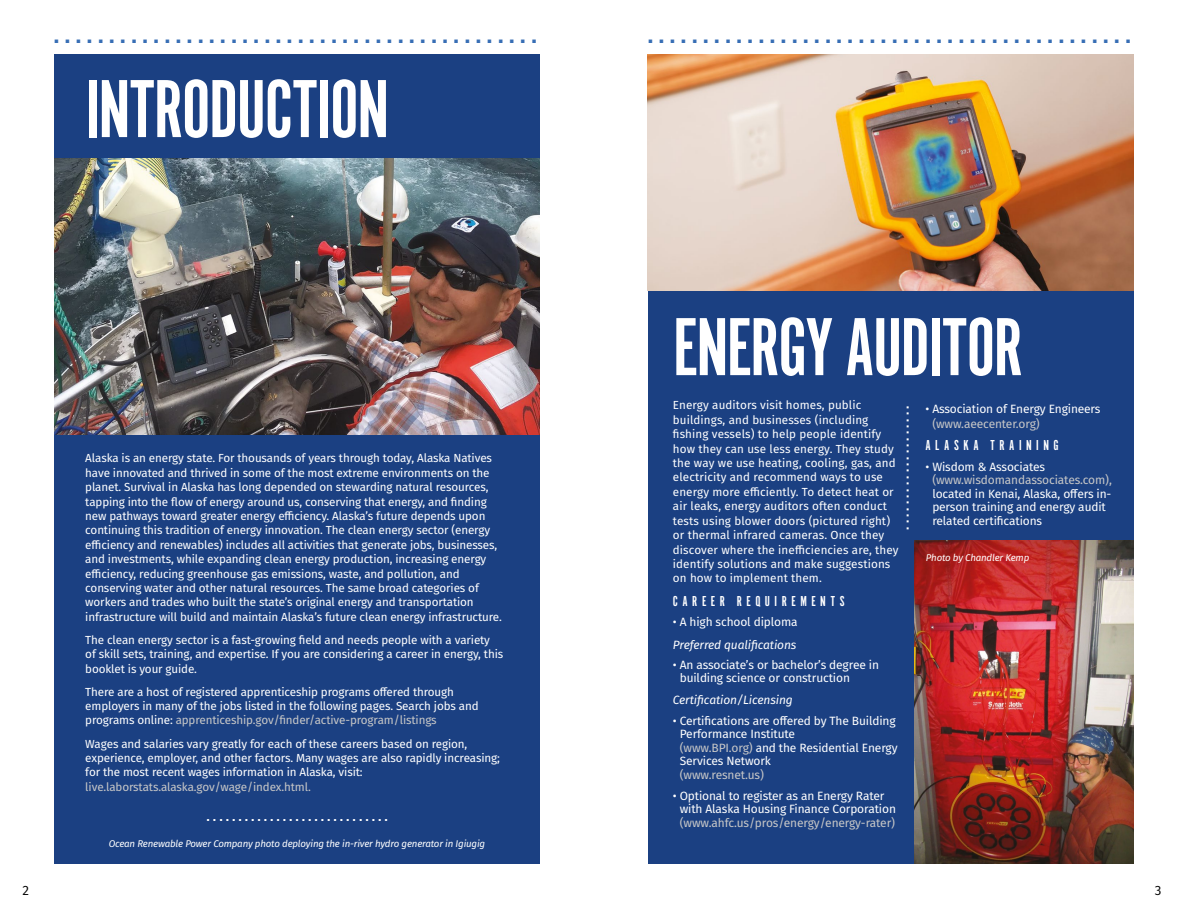
<style>
.page{position:relative;width:1188px;height:918px;background:#fff}
.page>*{position:absolute;margin:0;border:0;box-sizing:border-box;transform-origin:0 0}
.t1{font:85.5px "Alternate Got No 1 D";letter-spacing:-.02em;color:#fff}
.t2{font:700 condensed 21px "AG Book Pro";color:#376eb5}
.t3{font:15px "Alternate Got No 1 D";letter-spacing:.3em;color:#fff}
.t4{font:13.5px "Fira Sans";color:#000}
.t5{font:12px/13.5px "Fira Sans";letter-spacing:-.01em;color:#fff}
.t6{font:12px "Fira Sans";letter-spacing:-.01em;color:#c7c7c7}
.t7{font:700 condensed 12px "AG Book Pro";color:#fff}
.t8{font:italic 12px "Fira Sans";letter-spacing:-.01em;color:#fff}
.t9{font:11.7px/14.4px "Fira Sans";letter-spacing:-.01em;color:#fff}
.t10{font:11.7px/14.4px "Fira Sans";letter-spacing:.01em;color:#fff}
.t11{font:11.7px "Fira Sans";letter-spacing:-.01em;color:#c7c7c7}
.t12{font:italic 9.75px "Fira Sans";letter-spacing:-.02em;color:#fff}
.s1{color:#c7c7c7}
</style>
<div class="page">
<div style="left:54px;top:54px;width:486px;height:810px;background:#1b4082"></div>
<div style="left:648px;top:271px;width:486px;height:593px;background:#1b4082"></div>
<img style="left:647px;top:54px;width:487px;height:237px">
<img style="left:915px;top:541px;width:219px;height:323px">
<img style="left:54px;top:158px;width:486px;height:276px">
<h2 class="t2" style="left:54px;top:22px;width:484px">............................................</h2>
<h1 class="t1" style="left:85px;top:64px;width:306px">INTRODUCTION</h1>
<p class="t9" style="left:85px;top:451px;width:418px">Alaska is an energy state. For thousands of years through today, Alaska Natives have innovated and thrived in some of the most extreme environments on the planet. Survival in Alaska has long depended on stewarding natural resources, tapping into the flow of energy around us, conserving that energy, and finding new pathways toward greater energy efficiency. Alaska’s future depends upon continuing this tradition of energy innovation. The clean energy sector (energy efficiency and renewables) includes all activities that generate jobs, businesses, and investments, while expanding clean energy production, increasing energy efficiency, reducing greenhouse gas emissions, waste, and pollution, and conserving water and other natural resources. The same broad categories of workers and trades who built the state’s original energy and transportation infrastructure will build and maintain Alaska’s future clean energy infrastructure.</p>
<p class="t9" style="left:85px;top:632px;width:420px">The clean energy sector is a fast-growing field and needs people with a variety of skill sets, training, and expertise. If you are considering a career in energy, this booklet is your guide.</p>
<p class="t9" style="left:85px;top:684px;width:395px">There are a host of registered apprenticeship programs offered through employers in many of the jobs listed in the following pages. Search jobs and programs online: <span class="s1">apprenticeship.gov/finder/active-program/listings</span></p>
<p class="t9" style="left:85px;top:736px;width:416px">Wages and salaries vary greatly for each of these careers based on region, experience, employer, and other factors. Many wages are also rapidly increasing; for the most recent wages information in Alaska, visit:</p>
<p class="t11" style="left:85px;top:778px;width:227px">live.laborstats.alaska.gov/wage/index.html.</p>
<p class="t7" style="left:207px;top:809px;width:182px">.............................</p>
<p class="t12" style="left:109px;top:837px;width:378px">Ocean Renewable Power Company photo deploying the in-river hydro generator in Igiugig</p>
<h2 class="t2" style="left:648px;top:22px;width:484px">............................................</h2>
<h1 class="t1" style="left:673px;top:302px;width:352px">ENERGY AUDITOR</h1>
<p class="t10" style="left:673px;top:398px;width:227px">Energy auditors visit homes, public buildings, and businesses (including fishing vessels) to help people identify how they can use less energy. They study the way we use heating, cooling, gas, and electricity and recommend ways to use energy more efficiently. To detect heat or air leaks, energy auditors often conduct tests using blower doors (pictured right) or thermal infrared cameras. Once they discover where the inefficiencies are, they identify solutions and make suggestions on how to implement them.</p>
<p class="t3" style="left:673px;top:593px;width:173px">CAREER REQUIREMENTS</p>
<p class="t5" style="left:673px;top:615px;width:126px">• A high school diploma</p>
<p class="t8" style="left:673px;top:636px;width:125px">Preferred qualifications</p>
<p class="t5" style="left:680px;top:658px;width:201px;text-indent:-7px">• An associate’s or bachelor’s degree in building science or construction</p>
<p class="t8" style="left:673px;top:690px;width:121px">Certification/Licensing</p>
<p class="t5" style="left:680px;top:713px;width:219px;text-indent:-7px">• Certifications are offered by The Building<br>Performance Institute<br><span class="s1">(www.BPI.org)</span> and the Residential Energy<br>Services Network</p>
<p class="t6" style="left:680px;top:765px;width:86px">(www.resnet.us)</p>
<p class="t5" style="left:680px;top:788px;width:218px;text-indent:-7px">• Optional to register as an Energy Rater with Alaska Housing Finance Corporation</p>
<p class="t6" style="left:680px;top:813px;width:217px">(www.ahfc.us/pros/energy/energy-rater)</p>
<p class="t7" style="left:919px;top:406px;width:125px;rotate:90deg">....................</p>
<p class="t5" style="left:926px;top:402px;width:177px">• Association of Energy Engineers</p>
<p class="t6" style="left:932px;top:414px;width:109px">(www.aeecenter.org)</p>
<p class="t3" style="left:926px;top:437px;width:135px">ALASKA TRAINING</p>
<p class="t5" style="left:926px;top:459px;width:121px">• Wisdom &amp; Associates</p>
<p class="t6" style="left:932px;top:471px;width:181px">(www.wisdomandassociates.com),</p>
<p class="t5" style="left:932px;top:486px;width:181px">located in Kenai, Alaska, offers in&shy;person training and energy audit related certifications</p>
<p class="t12" style="left:926px;top:550px;width:105px">Photo by Chandler Kemp</p>
<p class="t4" style="left:23px;top:880px;width:8px">2</p>
<p class="t4" style="left:1155px;top:880px;width:8px">3</p>
</div>
